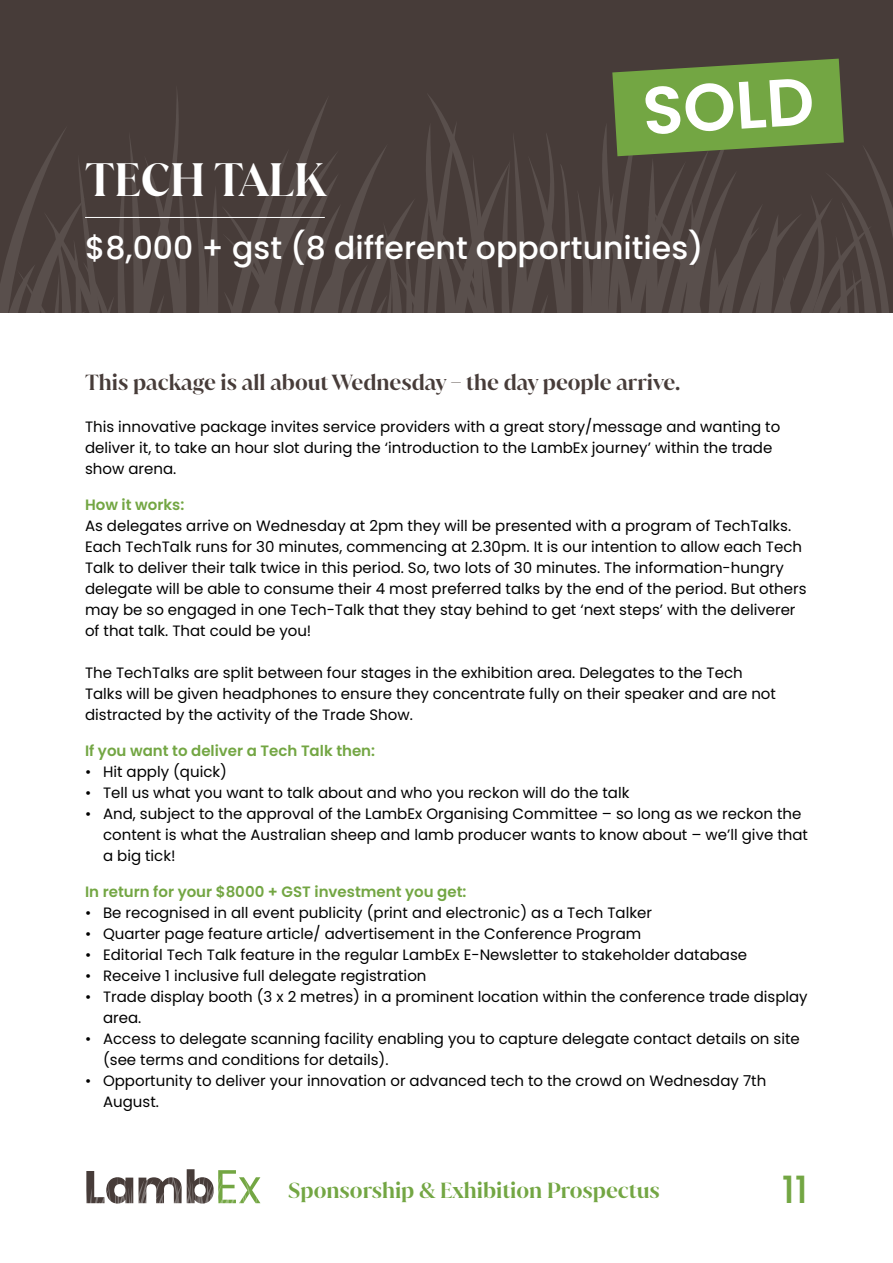
<style>
.page{position:relative;width:893px;height:1263px;background:#fff}
.page>*{position:absolute;margin:0;border:0;box-sizing:border-box;transform-origin:0 0}
.t1{font:600 45px "Juana";color:#fff}
.t2{font:500 37.5px "Poppins";color:#73a643}
.t3{font:500 31.5px "Poppins";color:#fff}
.t4{font:600 21px "Juana";color:#473c39}
.t5{font:600 21px "Juana";color:#73a643}
.t6{font:15px/21px "Poppins";color:#000}
.t7{font:600 15px "Poppins";color:#73a643}
</style>
<div class="page">
<svg style="left:86px;top:1169px;width:174px;height:35px"></svg>
<div style="left:0;top:0;width:893px;height:313px;background:#473c39"></div>
<svg style="left:0;top:59px;width:893px;height:254px"></svg>
<h1 class="t1" style="left:85px;top:150px;width:242px">TECH TALK</h1>
<h3 class="t3" style="left:85px;top:230px;width:620px">$8,000 + gst (8 different opportunities)</h3>
<h3 class="t4" style="left:85px;top:368px;width:597px">This package is all about Wednesday – the day people arrive.</h3>
<p class="t6" style="left:85px;top:416px;width:697px">This innovative package invites service providers with a great story/message and wanting to deliver it, to take an hour slot during the ‘introduction to the LambEx journey’ within the trade show arena.</p>
<p class="t7" style="left:85px;top:496px;width:101px">How it works:</p>
<p class="t6" style="left:85px;top:515px;width:723px">As delegates arrive on Wednesday at 2pm they will be presented with a program of TechTalks.<br>Each TechTalk runs for 30 minutes, commencing at 2.30pm. It is our intention to allow each Tech Talk to deliver their talk twice in this period. So, two lots of 30 minutes. The information-hungry delegate will be able to consume their 4 most preferred talks by the end of the period. But others may be so engaged in one Tech-Talk that they stay behind to get ‘next steps’ with the deliverer of that talk. That could be you!</p>
<p class="t6" style="left:85px;top:662px;width:692px">The TechTalks are split between four stages in the exhibition area. Delegates to the Tech<br>Talks will be given headphones to ensure they concentrate fully on their speaker and are not distracted by the activity of the Trade Show.</p>
<p class="t7" style="left:85px;top:742px;width:292px">If you want to deliver a Tech Talk then:</p>
<p class="t6" style="left:85px;top:761px;width:143px">• Hit apply (quick)</p>
<p class="t6" style="left:85px;top:782px;width:546px">• Tell us what you want to talk about and who you reckon will do the talk</p>
<p class="t6" style="left:103px;top:803px;width:706px;text-indent:-18px">• And, subject to the approval of the LambEx Organising Committee – so long as we reckon the content is what the Australian sheep and lamb producer wants to know about – we’ll give that a big tick!</p>
<p class="t7" style="left:85px;top:883px;width:383px">In return for your $8000 + GST investment you get:</p>
<p class="t6" style="left:85px;top:902px;width:568px">• Be recognised in all event publicity (print and electronic) as a Tech Talker</p>
<p class="t6" style="left:85px;top:923px;width:558px">• Quarter page feature article/ advertisement in the Conference Program</p>
<p class="t6" style="left:85px;top:944px;width:664px">• Editorial Tech Talk feature in the regular LambEx E-Newsletter to stakeholder database</p>
<p class="t6" style="left:85px;top:965px;width:343px">• Receive 1 inclusive full delegate registration</p>
<p class="t6" style="left:103px;top:986px;width:706px;text-indent:-18px">• Trade display booth (3 x 2 metres) in a prominent location within the conference trade display area.</p>
<p class="t6" style="left:103px;top:1028px;width:698px;text-indent:-18px">• Access to delegate scanning facility enabling you to capture delegate contact details on site (see terms and conditions for details).</p>
<p class="t6" style="left:103px;top:1070px;width:665px;text-indent:-18px">• Opportunity to deliver your innovation or advanced tech to the crowd on Wednesday 7th<br>August.</p>
<h3 class="t5" style="left:288px;top:1176px;width:373px">Sponsorship &amp; Exhibition Prospectus</h3>
<h2 class="t2" style="left:782px;top:1168px;width:28px">11</h2>
</div>
